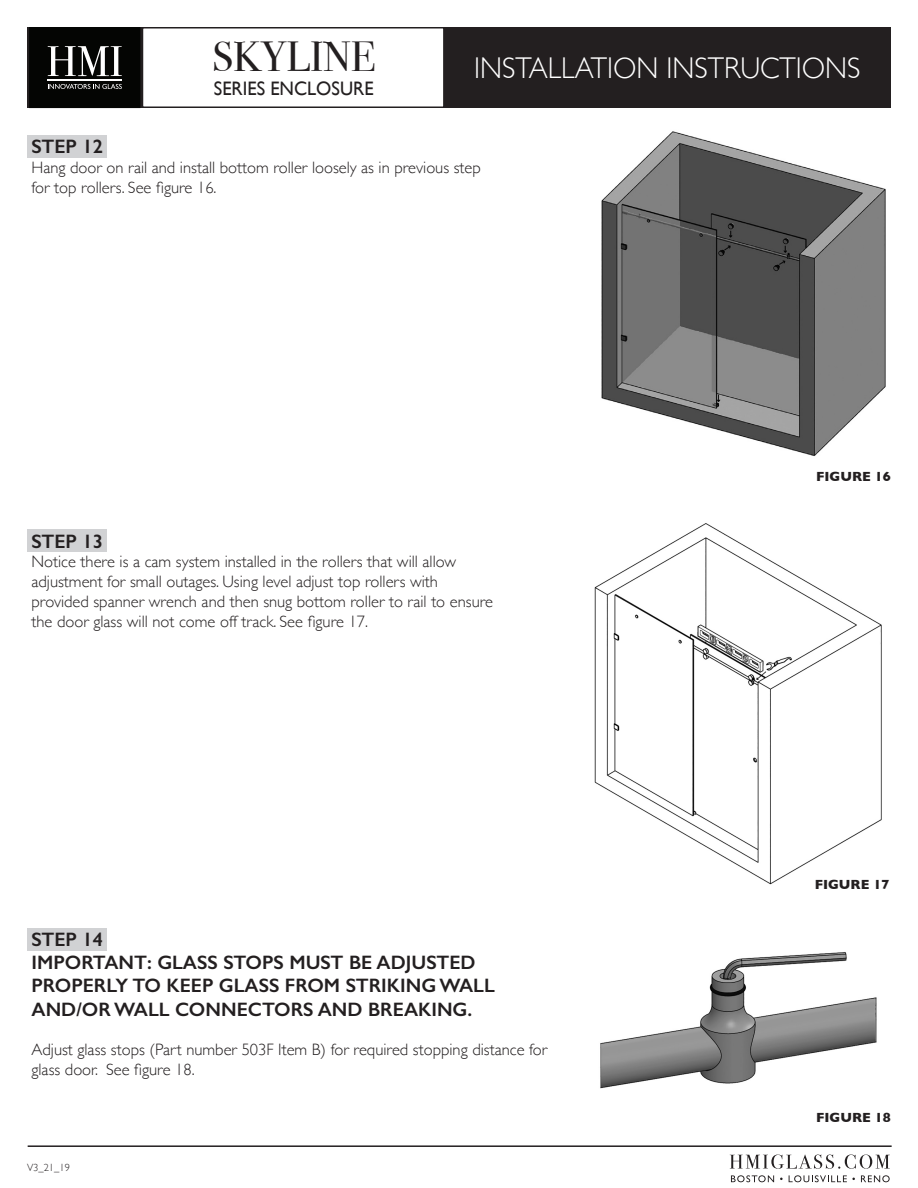
<style>
.page{position:relative;width:918px;height:1188px;background:#fff}
.page>*{position:absolute;margin:0;border:0;box-sizing:border-box;transform-origin:0 0}
.t1{font:42px "Bodoni Svty Two ITCTT";color:#231f20}
.t2{font:300 30px "Gill Sans";color:#fff;scale:.95 1}
.t3{font:600 19.5px "Gill Sans";color:#231f20}
.t4{font:19.5px "Gill Sans";color:#231f20;scale:.95 1}
.t5{font:300 16.5px/19.8px "Gill Sans";color:#231f20}
.t6{font:700 13.5px "Gill Sans";color:#231f20}
.t7{font:300 10.5px "Gill Sans";color:#231f20}
</style>
<div class="page">
<div style="left:27px;top:27px;width:864px;height:81px;background:#231f20"></div>
<svg style="left:29px;top:27px;width:111px;height:81px;background:#1f1f1e"></svg>
<hr style="left:48px;top:80px;width:74px;height:1px;background:#fff">
<div style="left:142px;top:28px;width:302px;height:79px;background:#fff"></div>
<div style="left:142px;top:27px;width:303px;height:81px;border:2px solid #231f20"></div>
<hr style="left:28px;top:1145px;width:864px;height:2px;background:#231f20">
<svg style="left:730px;top:1154px;width:160px;height:15px"></svg>
<svg style="left:731px;top:1175px;width:43px;height:7px"></svg>
<svg style="left:789px;top:1175px;width:66px;height:7px"></svg>
<svg style="left:861px;top:1175px;width:29px;height:7px"></svg>
<div style="left:27px;top:135px;width:80px;height:23px;background:#d1d2d4"></div>
<div style="left:27px;top:928px;width:80px;height:22px;background:#d1d2d4"></div>
<div style="left:27px;top:529px;width:80px;height:23px;background:#d1d2d4"></div>
<img style="left:601px;top:131px;width:285px;height:325px">
<img style="left:594px;top:523px;width:288px;height:362px">
<img style="left:600px;top:952px;width:277px;height:137px">
<p class="t1" style="left:212px;top:23px;width:165px">SKYLINE</p>
<p class="t4" style="left:214px;top:77px;width:170px">SERIES ENCLOSURE</p>
<h2 class="t2" style="left:474px;top:45px;width:408px">INSTALLATION INSTRUCTIONS</h2>
<p class="t3" style="left:32px;top:135px;width:73px">STEP 12</p>
<p class="t5" style="left:32px;top:157px;width:451px">Hang door on rail and install bottom roller loosely as in previous step for top rollers. See figure 16.</p>
<p class="t3" style="left:32px;top:529px;width:73px">STEP 13</p>
<p class="t5" style="left:32px;top:551px;width:426px">Notice there is a cam system installed in the rollers that will allow</p>
<p class="t5" style="left:32px;top:571px;width:408px">adjustment for small outages. Using level adjust top rollers with</p>
<p class="t5" style="left:32px;top:591px;width:463px">provided spanner wrench and then snug bottom roller to rail to ensure the door glass will not come off track. See figure 17.</p>
<p class="t3" style="left:32px;top:927px;width:73px">STEP 14</p>
<p class="t3" style="left:32px;top:951px;width:446px">IMPORTANT: GLASS STOPS MUST BE ADJUSTED</p>
<p class="t3" style="left:32px;top:974px;width:465px">PROPERLY TO KEEP GLASS FROM STRIKING WALL</p>
<p class="t3" style="left:32px;top:997px;width:442px">AND/OR WALL CONNECTORS AND BREAKING.</p>
<p class="t5" style="left:32px;top:1039px;width:517px">Adjust glass stops (Part number 503F Item B) for required stopping distance for glass door. See figure 18.</p>
<p class="t7" style="left:27px;top:1160px;width:44px">V3_21_19</p>
<p class="t6" style="left:816px;top:465px;width:76px">FIGURE 16</p>
<p class="t6" style="left:815px;top:874px;width:76px">FIGURE 17</p>
<p class="t6" style="left:816px;top:1107px;width:76px">FIGURE 18</p>
</div>
